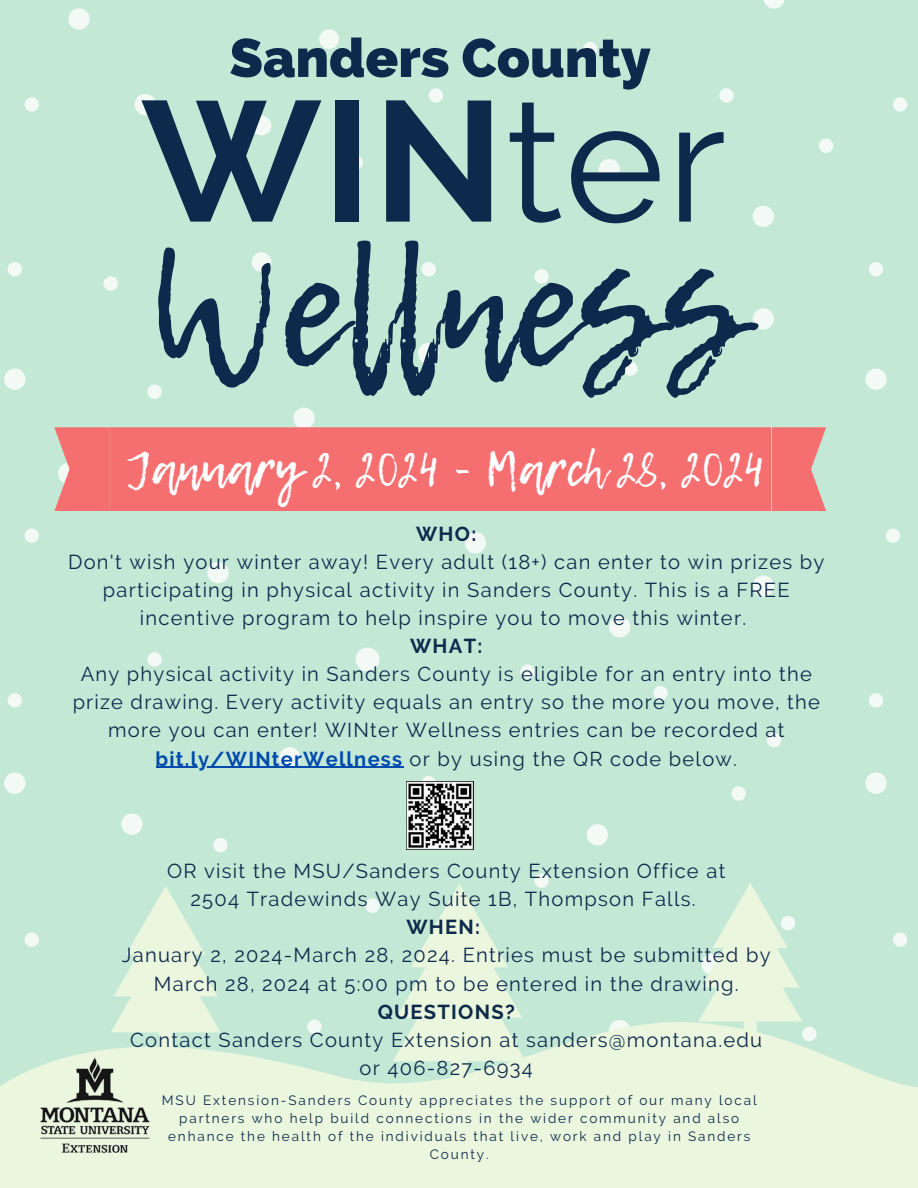
<style>
.page{position:relative;width:918px;height:1188px;background:#c4e8d6}
.page>*{position:absolute;margin:0;border:0;box-sizing:border-box;transform-origin:0 0}
.t1{font:700 170.85px "Raleway";color:#0d294b}
.t2{font:161.85px "Lemon Tuesday";color:#0d294b}
.t3{font:800 54px "Raleway";color:#0d294b}
.t4{font:48px "Lemon Tuesday";color:#fff}
.t5{font:20.1px/28.2px "Raleway";letter-spacing:.065em;color:#0d294b;text-align:center}
.t6{font:700 20.1px "Raleway";letter-spacing:.065em;color:#0d294b}
.t7{font:13.5px/18px "Raleway";letter-spacing:.14em;color:#0d294b;text-align:center}
.s1{font-weight:400}
.s2{font-weight:700;color:#004aad}
</style>
<div class="page">
<svg style="left:319px;top:29px;width:20px;height:20px"></svg>
<svg style="left:252px;top:252px;width:19px;height:20px"></svg>
<svg style="left:8px;top:262px;width:14px;height:14px"></svg>
<svg style="left:25px;top:97px;width:14px;height:15px"></svg>
<svg style="left:719px;top:88px;width:15px;height:15px"></svg>
<svg style="left:422px;top:262px;width:14px;height:14px"></svg>
<svg style="left:583px;top:42px;width:14px;height:14px"></svg>
<svg style="left:429px;top:88px;width:14px;height:15px"></svg>
<svg style="left:623px;top:361px;width:14px;height:15px"></svg>
<svg style="left:819px;top:139px;width:14px;height:14px"></svg>
<svg style="left:252px;top:116px;width:19px;height:19px"></svg>
<svg style="left:135px;top:94px;width:21px;height:21px"></svg>
<svg style="left:599px;top:159px;width:21px;height:21px"></svg>
<svg style="left:763px;top:0;width:22px;height:9px"></svg>
<svg style="left:753px;top:206px;width:21px;height:21px"></svg>
<svg style="left:68px;top:8px;width:22px;height:22px"></svg>
<svg style="left:348px;top:155px;width:15px;height:15px"></svg>
<svg style="left:869px;top:262px;width:14px;height:14px"></svg>
<svg style="left:893px;top:97px;width:14px;height:15px"></svg>
<svg style="left:147px;top:652px;width:15px;height:15px"></svg>
<svg style="left:8px;top:693px;width:14px;height:15px"></svg>
<svg style="left:147px;top:385px;width:15px;height:14px"></svg>
<svg style="left:534px;top:269px;width:15px;height:15px"></svg>
<svg style="left:25px;top:528px;width:14px;height:15px"></svg>
<svg style="left:422px;top:776px;width:14px;height:6px"></svg>
<svg style="left:520px;top:664px;width:15px;height:15px"></svg>
<svg style="left:653px;top:686px;width:15px;height:14px"></svg>
<svg style="left:767px;top:733px;width:14px;height:14px"></svg>
<svg style="left:104px;top:276px;width:14px;height:15px"></svg>
<svg style="left:4px;top:369px;width:21px;height:21px"></svg>
<svg style="left:418px;top:343px;width:21px;height:21px"></svg>
<svg style="left:207px;top:562px;width:22px;height:21px"></svg>
<svg style="left:609px;top:616px;width:21px;height:21px"></svg>
<svg style="left:293px;top:408px;width:22px;height:19px"></svg>
<svg style="left:279px;top:747px;width:21px;height:20px"></svg>
<svg style="left:753px;top:308px;width:21px;height:22px"></svg>
<svg style="left:753px;top:576px;width:21px;height:21px"></svg>
<svg style="left:465px;top:532px;width:21px;height:21px"></svg>
<svg style="left:869px;top:693px;width:14px;height:15px"></svg>
<svg style="left:886px;top:528px;width:14px;height:15px"></svg>
<svg style="left:865px;top:369px;width:22px;height:21px"></svg>
<svg style="left:356px;top:647px;width:24px;height:24px"></svg>
<svg style="left:25px;top:933px;width:14px;height:14px"></svg>
<svg style="left:365px;top:899px;width:15px;height:14px"></svg>
<svg style="left:534px;top:874px;width:15px;height:14px"></svg>
<svg style="left:732px;top:786px;width:14px;height:15px"></svg>
<svg style="left:213px;top:838px;width:15px;height:14px"></svg>
<svg style="left:4px;top:773px;width:21px;height:21px"></svg>
<svg style="left:587px;top:824px;width:21px;height:21px"></svg>
<svg style="left:121px;top:814px;width:22px;height:21px"></svg>
<svg style="left:893px;top:933px;width:14px;height:14px"></svg>
<svg style="left:865px;top:773px;width:22px;height:21px"></svg>
<svg style="left:0;top:1021px;width:918px;height:167px;fill:#eaf6dd"></svg>
<svg style="left:393px;top:884px;width:132px;height:200px"></svg>
<svg style="left:111px;top:886px;width:110px;height:165px"></svg>
<svg style="left:698px;top:883px;width:119px;height:158px"></svg>
<div style="left:54px;top:427px;width:772px;height:84px;background:#f66f70"></div>
<div style="left:58px;top:453px;width:755px;height:49px;background:#f66f70"></div>
<hr style="left:156px;top:767px;width:247px;height:1px;background:#004aad">
<img style="left:37px;top:1054px;width:119px;height:103px">
<img style="left:406px;top:782px;width:68px;height:67px">
<p class="t3" style="left:230px;top:26px;width:423px">Sanders County</p>
<p class="t1" style="left:141px;top:61px;width:586px">WIN<span class="s1">ter</span></p>
<p class="t2" style="left:149px;top:189px;width:597px">Wellness</p>
<p class="t4" style="left:128px;top:433px;width:638px">January 2, 2024 - March 28, 2024</p>
<p class="t6" style="left:416px;top:522px;width:62px">WHO:</p>
<p class="t5" style="left:68px;top:547px;width:758px">Don't wish your winter away! Every adult (18+) can enter to win prizes by participating in physical activity in Sanders County. This is a FREE incentive program to help inspire you to move this winter.</p>
<p class="t6" style="left:410px;top:634px;width:74px">WHAT:</p>
<p class="t5" style="left:73px;top:660px;width:749px">Any physical activity in Sanders County is eligible for an entry into the prize drawing. Every activity equals an entry so the more you move, the more you can enter! WINter Wellness entries can be recorded at</p>
<p class="t5" style="left:156px;top:744px;width:583px"><span class="s2">bit.ly/WINterWellness</span> or by using the QR code below.</p>
<p class="t5" style="left:167px;top:857px;width:560px">OR visit the MSU/Sanders County Extension Office at</p>
<p class="t5" style="left:190px;top:885px;width:507px">2504 Tradewinds Way Suite 1B, Thompson Falls.</p>
<p class="t6" style="left:406px;top:915px;width:75px">WHEN:</p>
<p class="t5" style="left:122px;top:941px;width:650px">January 2, 2024-March 28, 2024. Entries must be submitted by</p>
<p class="t5" style="left:154px;top:969px;width:586px">March 28, 2024 at 5:00 pm to be entered in the drawing.</p>
<p class="t6" style="left:378px;top:1000px;width:139px">QUESTIONS?</p>
<p class="t5" style="left:130px;top:1026px;width:634px">Contact Sanders County Extension at sanders@montana.edu</p>
<p class="t5" style="left:360px;top:1054px;width:175px">or 406-827-6934</p>
<p class="t7" style="left:162px;top:1091px;width:596px">MSU Extension-Sanders County appreciates the support of our many local partners who help build connections in the wider community and also enhance the health of the individuals that live, work and play in Sanders County.</p>
</div>
